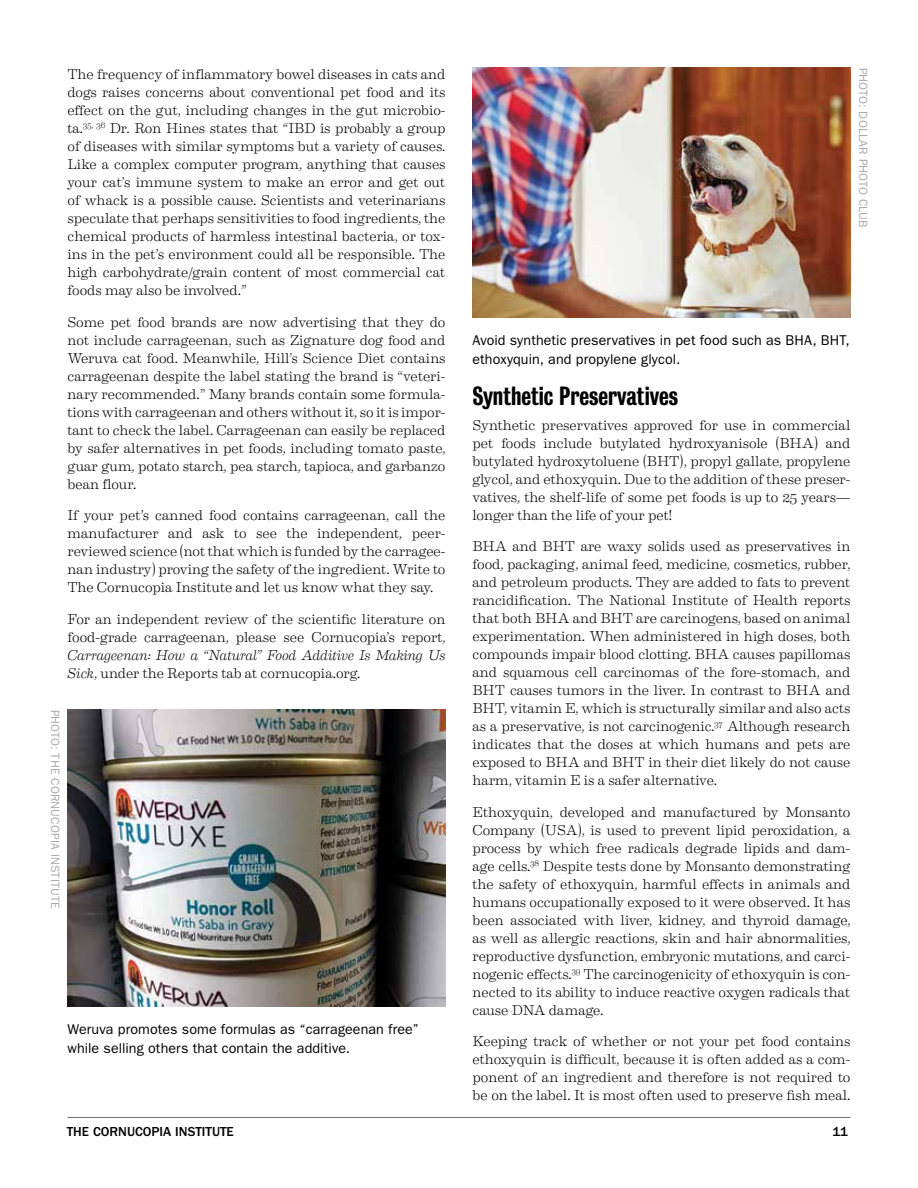
<style>
.page{position:relative;width:918px;height:1188px;background:#fff}
.page>*{position:absolute;margin:0;border:0;box-sizing:border-box;transform-origin:0 0}
.t1{font:24px "Bureau Grotesque Three Five";color:#000}
.t2{font:300 14.25px/18px "Eames Century Modern";letter-spacing:-.005em;color:#000;text-align:justify}
.t3{font:14.25px/18.8px "ITC Franklin Gothic Std";letter-spacing:.005em;color:#000}
.t4{font:italic 300 14.25px/18px "Eames Century Modern";letter-spacing:-.015em;color:#000}
.t5{font:500 13.5px "ITC Franklin Gothic Std";color:#000}
.t6{font:12px "ITC Franklin Gothic Std";letter-spacing:.015em;color:#a7a9ac}
.s1{font-style:normal}
</style>
<div class="page">
<hr style="left:68px;top:1117px;width:782px;height:1px;background:#6d6e71">
<img style="left:68px;top:710px;width:378px;height:297px">
<img style="left:472px;top:68px;width:378px;height:250px">
<p class="t2" style="left:68px;top:64px;width:380px">The frequency of inflammatory bowel diseases in cats and dogs raises concerns about conventional pet food and its effect on the gut, including changes in the gut microbio&shy;ta.<sup>35,</sup> <sup>36</sup> Dr. Ron Hines states that “IBD is probably a group of diseases with similar symptoms but a variety of causes.<br>Like a complex computer program, anything that causes your cat’s immune system to make an error and get out of whack is a possible cause. Scientists and veterinarians speculate that perhaps sensitivities to food ingredients, the chemical products of harmless intestinal bacteria, or tox&shy;ins in the pet’s environment could all be responsible. The high carbohydrate/grain content of most commercial cat foods may also be involved.”</p>
<p class="t2" style="left:68px;top:312px;width:380px">Some pet food brands are now advertising that they do not include carrageenan, such as Zignature dog food and Weruva cat food. Meanwhile, Hill’s Science Diet contains carrageenan despite the label stating the brand is “veteri&shy;nary recommended.” Many brands contain some formula&shy;tions with carrageenan and others without it, so it is impor&shy;tant to check the label. Carrageenan can easily be replaced by safer alternatives in pet foods, including tomato paste, guar gum, potato starch, pea starch, tapioca, and garbanzo bean flour.</p>
<p class="t2" style="left:68px;top:505px;width:380px">If your pet’s canned food contains carrageenan, call the manufacturer and ask to see the independent, peer&shy;reviewed science (not that which is funded by the carragee&shy;nan industry) proving the safety of the ingredient. Write to The Cornucopia Institute and let us know what they say.</p>
<p class="t2" style="left:68px;top:609px;width:380px">For an independent review of the scientific literature on food-grade carrageenan, please see Cornucopia’s report,</p>
<p class="t4" style="left:68px;top:645px;width:380px">Carrageenan: How a “Natural” Food Additive Is Making Us<br>Sick<span class="s1">, under the Reports tab at cornucopia.org.</span></p>
<p class="t6" style="left:62px;top:710px;width:201px;rotate:90deg">PHOTO: THE CORNUCOPIA INSTITUTE</p>
<p class="t3" style="left:68px;top:1020px;width:353px">Weruva promotes some formulas as “carrageenan free” while selling others that contain the additive.</p>
<p class="t6" style="left:870px;top:68px;width:162px;rotate:90deg">PHOTO: DOLLAR PHOTO CLUB</p>
<p class="t3" style="left:472px;top:331px;width:379px">Avoid synthetic preservatives in pet food such as BHA, BHT, ethoxyquin, and propylene glycol.</p>
<h1 class="t1" style="left:472px;top:382px;width:207px">Synthetic Preservatives</h1>
<p class="t2" style="left:472px;top:415px;width:380px">Synthetic preservatives approved for use in commercial pet foods include butylated hydroxyanisole (BHA) and butylated hydroxytoluene (BHT), propyl gallate, propylene glycol, and ethoxyquin. Due to the addition of these preser&shy;vatives, the shelf-life of some pet foods is up to 25 years— longer than the life of your pet!</p>
<p class="t2" style="left:472px;top:536px;width:380px">BHA and BHT are waxy solids used as preservatives in food, packaging, animal feed, medicine, cosmetics, rubber, and petroleum products. They are added to fats to prevent rancidification. The National Institute of Health reports that both BHA and BHT are carcinogens, based on animal experimentation. When administered in high doses, both compounds impair blood clotting. BHA causes papillomas and squamous cell carcinomas of the fore-stomach, and BHT causes tumors in the liver. In contrast to BHA and BHT, vitamin E, which is structurally similar and also acts as a preservative, is not carcinogenic.<sup>37</sup> Although research indicates that the doses at which humans and pets are exposed to BHA and BHT in their diet likely do not cause harm, vitamin E is a safer alternative.</p>
<p class="t2" style="left:472px;top:802px;width:380px">Ethoxyquin, developed and manufactured by Monsanto Company (USA), is used to prevent lipid peroxidation, a process by which free radicals degrade lipids and dam&shy;age cells.<sup>38</sup> Despite tests done by Monsanto demonstrating the safety of ethoxyquin, harmful effects in animals and humans occupationally exposed to it were observed. It has been associated with liver, kidney, and thyroid damage, as well as allergic reactions, skin and hair abnormalities, reproductive dysfunction, embryonic mutations, and carci&shy;nogenic effects.<sup>39</sup> The carcinogenicity of ethoxyquin is con&shy;nected to its ability to induce reactive oxygen radicals that cause DNA damage.</p>
<p class="t2" style="left:472px;top:1031px;width:380px">Keeping track of whether or not your pet food contains ethoxyquin is difficult, because it is often added as a com&shy;ponent of an ingredient and therefore is not required to be on the label. It is most often used to preserve fish meal.</p>
<p class="t5" style="left:67px;top:1124px;width:169px">THE CORNUCOPIA INSTITUTE</p>
<p class="t5" style="left:832px;top:1124px;width:17px">11</p>
</div>
